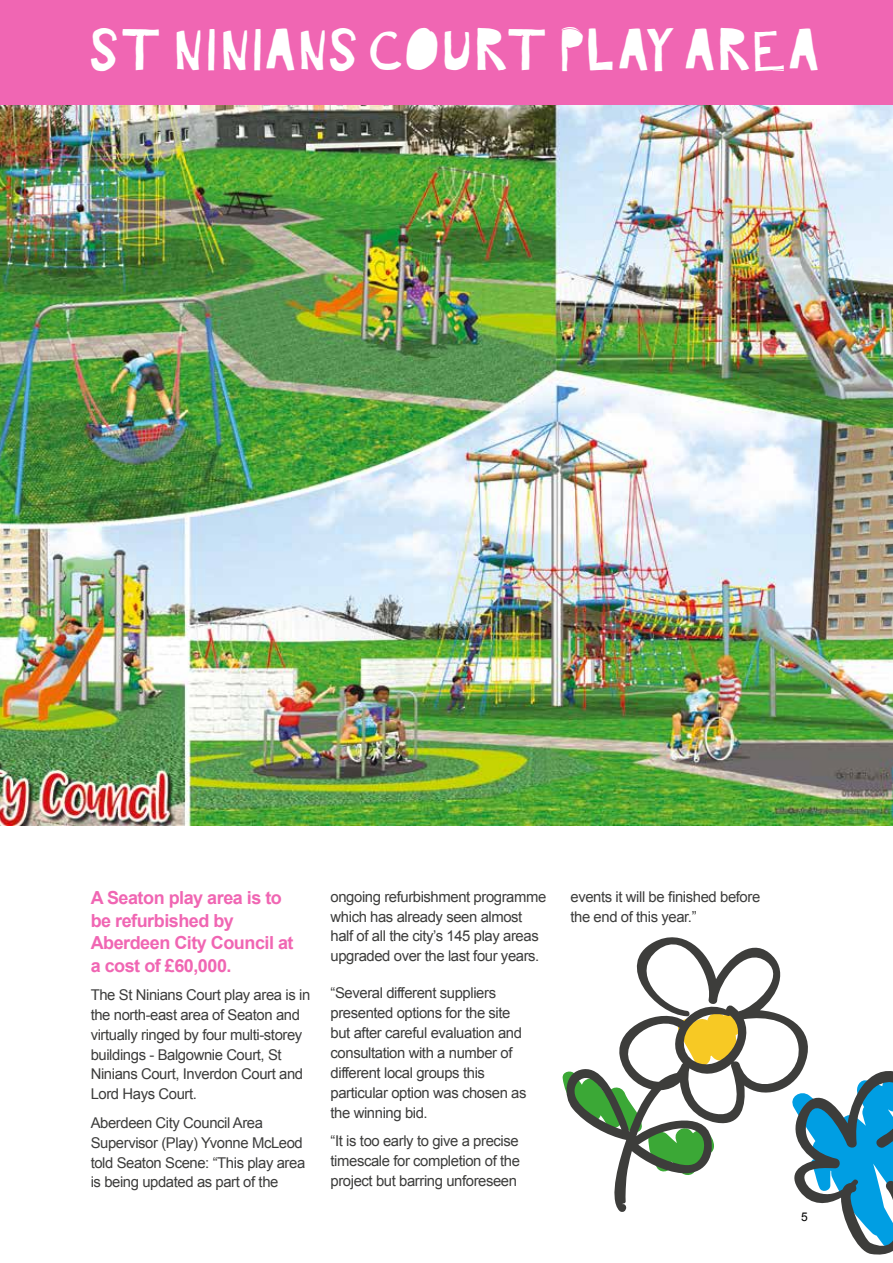
<style>
.page{position:relative;width:893px;height:1263px;background:#fff}
.page>*{position:absolute;margin:0;border:0;box-sizing:border-box;transform-origin:0 0}
.t1{font:44.85px "Blitzen Center";letter-spacing:-.025em;color:#fff}
.t2{font:700 18px/22.5px "Arial";letter-spacing:-.025em;color:#f066b3}
.t3{font:14.85px/20px "Arial";letter-spacing:-.025em;color:#3c3c3b}
.t4{font:12px "Arial";color:#000}
</style>
<div class="page">
<img style="left:0;top:104px;width:893px;height:722px">
<svg style="left:820px;top:1071px;width:73px;height:184px"></svg>
<svg style="left:562px;top:937px;width:258px;height:275px"></svg>
<div style="left:0;top:0;width:893px;height:104px;background:#f066b3"></div>
<h1 class="t1" style="left:88px;top:18px;width:734px">ST NINIANS COURT PLAY AREA</h1>
<p class="t2" style="left:91px;top:887px;width:204px">A Seaton play area is to be refurbished by<br>Aberdeen City Council at a cost of £60,000.</p>
<p class="t3" style="left:91px;top:985px;width:221px">The St Ninians Court play area is in the north-east area of Seaton and virtually ringed by four multi-storey buildings - Balgownie Court, St<br>Ninians Court, Inverdon Court and<br>Lord Hays Court.</p>
<p class="t3" style="left:91px;top:1113px;width:216px">Aberdeen City Council Area<br>Supervisor (Play) Yvonne McLeod told Seaton Scene: “This play area is being updated as part of the</p>
<p class="t3" style="left:331px;top:887px;width:217px">ongoing refurbishment programme which has already seen almost half of all the city’s 145 play areas upgraded over the last four years.</p>
<p class="t3" style="left:331px;top:983px;width:197px">“Several different suppliers presented options for the site but after careful evaluation and consultation with a number of different local groups this particular option was chosen as the winning bid.</p>
<p class="t3" style="left:331px;top:1131px;width:191px;text-align:justify">“It is too early to give a precise timescale for completion of the project but barring unforeseen</p>
<p class="t3" style="left:570px;top:887px;width:191px">events it will be finished before the end of this year.”</p>
<p class="t4" style="left:801px;top:1208px;width:8px">5</p>
</div>
